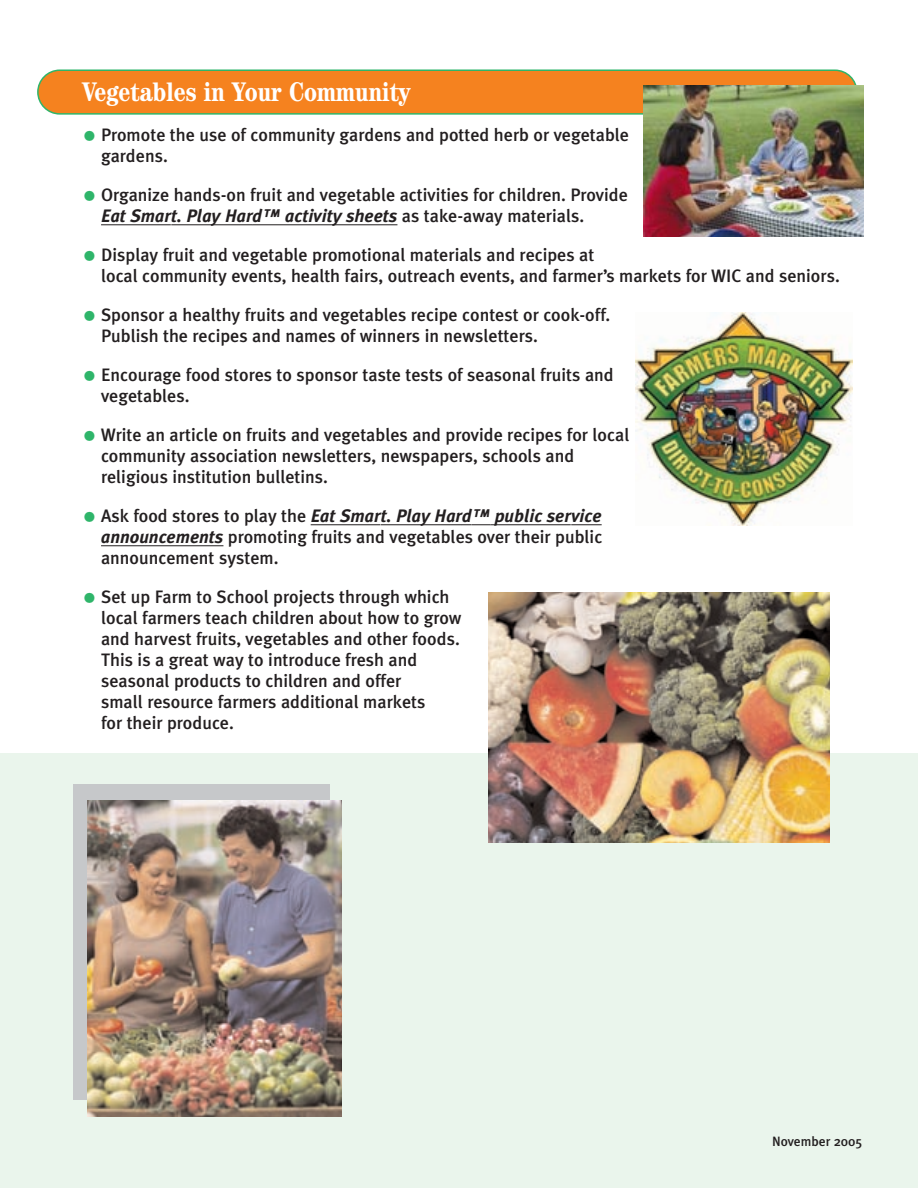
<style>
.page{position:relative;width:918px;height:1188px;background:#fff}
.page>*{position:absolute;margin:0;border:0;box-sizing:border-box;transform-origin:0 0}
.t1{font:700 condensed 27px "Century";color:#fff}
.t2{font:500 18px/21px "Meta Plus";color:#231f20}
.t3{font:500 13.5px "Meta Plus";color:#231f20}
.s1{font-size:28.5px;color:#2fb56a}
.s2{font-weight:700;font-style:italic}
</style>
<div class="page">
<div style="left:0;top:753px;width:918px;height:435px;background:#eaf5ec"></div>
<svg style="left:37px;top:69px;width:821px;height:46px;background:#e6892b"></svg>
<hr style="left:101px;top:225px;width:70px;height:1px;background:#231f20">
<hr style="left:171px;top:225px;width:81px;height:1px;background:#231f20">
<hr style="left:252px;top:225px;width:145px;height:1px;background:#231f20">
<hr style="left:311px;top:525px;width:69px;height:1px;background:#231f20">
<hr style="left:381px;top:525px;width:81px;height:1px;background:#231f20">
<svg style="left:462px;top:525px;width:28px;height:1px"></svg>
<hr style="left:490px;top:525px;width:81px;height:1px;background:#231f20">
<hr style="left:571px;top:525px;width:31px;height:1px;background:#231f20">
<hr style="left:101px;top:546px;width:122px;height:1px;background:#231f20">
<img style="left:643px;top:86px;width:221px;height:150px">
<img style="left:489px;top:592px;width:340px;height:250px">
<img style="left:635px;top:312px;width:218px;height:214px">
<div style="left:74px;top:784px;width:256px;height:316px;background:#c6c8ca"></div>
<img style="left:87px;top:800px;width:254px;height:317px">
<h1 class="t1" style="left:82px;top:82px;width:329px">Vegetables in Your Community</h1>
<p class="t2" style="left:101px;top:126px;width:529px;text-indent:-19px"><span class="s1">•</span> Promote the use of community gardens and potted herb or vegetable gardens.</p>
<p class="t2" style="left:101px;top:186px;width:528px;text-indent:-19px"><span class="s1">•</span> Organize hands-on fruit and vegetable activities for children. Provide<br><span class="s2">Eat Smart. Play Hard™ activity sheets</span> as take-away materials.</p>
<p class="t2" style="left:101px;top:246px;width:740px;text-indent:-19px"><span class="s1">•</span> Display fruit and vegetable promotional materials and recipes at<br>local community events, health fairs, outreach events, and farmer’s markets for WIC and seniors.</p>
<p class="t2" style="left:101px;top:306px;width:511px;text-indent:-19px"><span class="s1">•</span> Sponsor a healthy fruits and vegetables recipe contest or cook-off.<br>Publish the recipes and names of winners in newsletters.</p>
<p class="t2" style="left:101px;top:366px;width:514px;text-indent:-19px"><span class="s1">•</span> Encourage food stores to sponsor taste tests of seasonal fruits and vegetables.</p>
<p class="t2" style="left:101px;top:426px;width:530px;text-indent:-19px"><span class="s1">•</span> Write an article on fruits and vegetables and provide recipes for local community association newsletters, newspapers, schools and religious institution bulletins.</p>
<p class="t2" style="left:101px;top:507px;width:503px;text-align:justify;text-indent:-19px"><span class="s1">•</span> Ask food stores to play the <span class="s2">Eat Smart. Play Hard™ public service announcements</span> promoting fruits and vegetables over their public announcement system.</p>
<p class="t2" style="left:101px;top:588px;width:362px;text-indent:-19px"><span class="s1">•</span> Set up Farm to School projects through which local farmers teach children about how to grow and harvest fruits, vegetables and other foods.<br>This is a great way to introduce fresh and seasonal products to children and offer<br>small resource farmers additional markets<br>for their produce.</p>
<p class="t3" style="left:772px;top:1136px;width:92px">November 2005</p>
</div>
